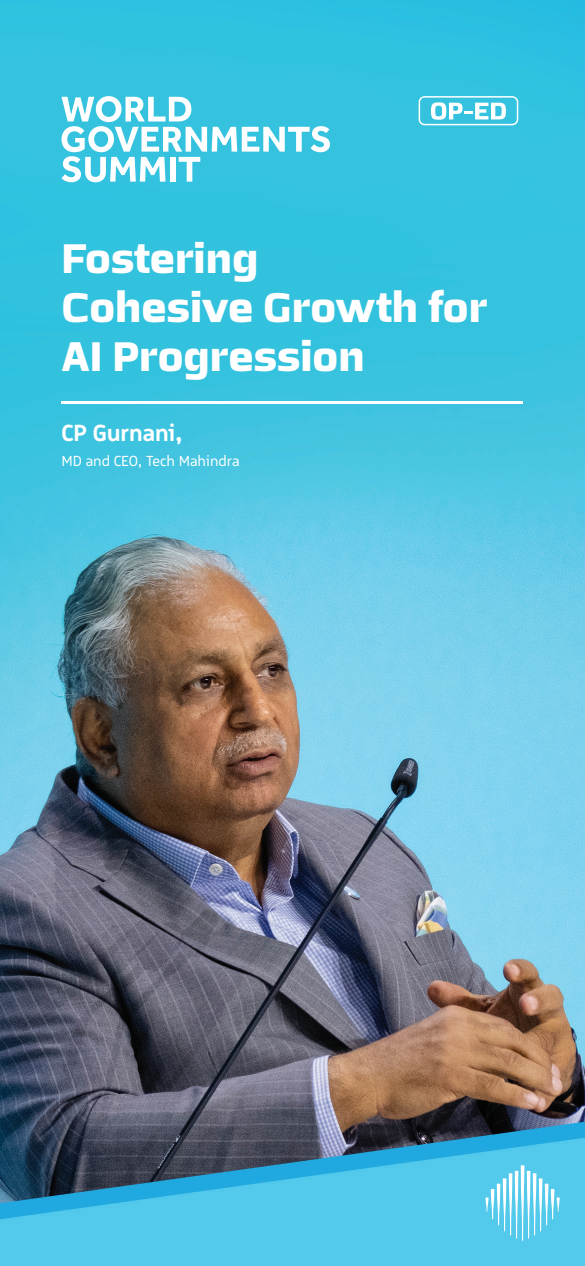
<style>
.page{position:relative;width:585px;height:1266px;background:#fff}
.page>*{position:absolute;margin:0;border:0;box-sizing:border-box;transform-origin:0 0}
.t1{font:700 41px/49.2px "Certo Sans";color:#fff}
.t2{font:700 24px "Logical";color:#fff}
.t3{font:15px "Logical";color:#fff}
</style>
<div class="page">
<img style="left:0;top:0;width:585px;height:1266px">
<svg style="left:486px;top:1165px;width:74px;height:76px"></svg>
<hr style="left:62px;top:401px;width:461px;height:3px;background:#fff">
<div style="left:419px;top:96px;width:99px;height:29px;border:2px solid #fff;border-radius:5px"></div>
<svg style="left:431px;top:102px;width:75px;height:18px"></svg>
<svg style="left:62px;top:96px;width:268px;height:86px"></svg>
<p class="t1" style="left:62px;top:233px;width:427px">Fostering<br>Cohesive Growth for<br>AI Progression</p>
<p class="t2" style="left:62px;top:418px;width:123px">CP Gurnani,</p>
<p class="t3" style="left:62px;top:451px;width:180px">MD and CEO, Tech Mahindra</p>
</div>
